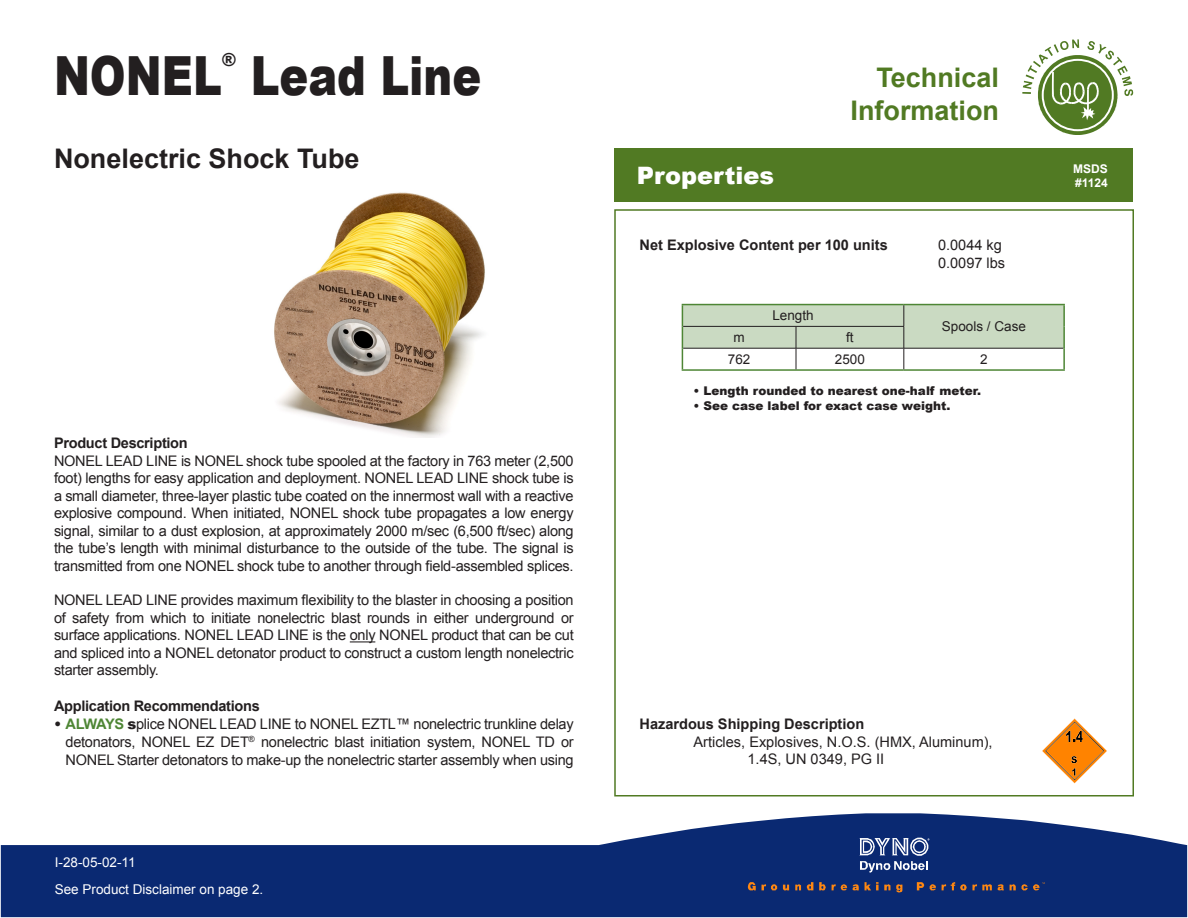
<style>
.page{position:relative;width:1188px;height:918px;background:#fff}
.page>*{position:absolute;margin:0;border:0;box-sizing:border-box;transform-origin:0 0}
.t1{font:900 54px "Arial";color:#231f20;scale:.8 1}
.Heading_1{font:700 27px "Arial";color:#517a23}
.Produktnavn_30_pk_B{font:700 27px "Arial";color:#231f20}
.t2{font:900 24px "Arial";color:#fff}
.t3{font:900 18px "Arial";color:#231f20}
.Heading_1-2{font:14.55px/17.4px "Arial";letter-spacing:-.02em;color:#231f20;text-align:justify}
.Heading_1-3{font:14.55px "Arial";color:#231f20}
.Tekniske_spek__10_pk{font:700 14.55px "Arial";color:#231f20}
.Heading_1-4{font:700 14.55px "Arial";color:#231f20}
.Heading_1-5{font:700 14.55px "Arial";letter-spacing:-.02em;color:#231f20}
.Tekniske_spek__10_pk-2{font:700 14.55px "Arial";letter-spacing:-.02em;color:#231f20}
.Tekniske_spek__10_pk-3{font:14.55px "Arial";color:#231f20}
.Heading_1-6{font:13.5px "Arial";color:#fff}
.Heading_1-7{font:13.5px "Arial";color:#231f20}
.Heading_1-8{font:900 12px "Arial";color:#231f20}
.Heading_1-9{font:700 12px "Arial";color:#fff}
.s1{font-weight:900}
.s2{font-weight:700;color:#4e8635}
</style>
<div class="page">
<svg style="left:1px;top:813px;width:1186px;height:104px;fill:#0a2972"></svg>
<svg style="left:748px;top:882px;width:8px;height:8px"></svg>
<svg style="left:762px;top:884px;width:15px;height:6px"></svg>
<svg style="left:783px;top:885px;width:6px;height:5px"></svg>
<svg style="left:795px;top:884px;width:6px;height:6px"></svg>
<svg style="left:807px;top:882px;width:6px;height:8px"></svg>
<svg style="left:819px;top:882px;width:7px;height:8px"></svg>
<svg style="left:832px;top:884px;width:15px;height:6px"></svg>
<svg style="left:853px;top:884px;width:6px;height:6px"></svg>
<svg style="left:865px;top:882px;width:25px;height:8px"></svg>
<svg style="left:896px;top:884px;width:6px;height:8px"></svg>
<svg style="left:917px;top:882px;width:7px;height:8px"></svg>
<svg style="left:930px;top:884px;width:6px;height:6px"></svg>
<svg style="left:942px;top:882px;width:50px;height:8px"></svg>
<svg style="left:998px;top:884px;width:6px;height:6px"></svg>
<svg style="left:1010px;top:884px;width:6px;height:6px"></svg>
<svg style="left:859px;top:838px;width:71px;height:35px;background:#556b9d"></svg>
<svg style="left:1022px;top:883px;width:23px;height:7px"></svg>
<div style="left:614px;top:148px;width:519px;height:54px;background:#517a23"></div>
<div style="left:614px;top:209px;width:520px;height:587px;border:2px solid #517a23"></div>
<svg style="left:1022px;top:39px;width:111px;height:96px"></svg>
<img style="left:274px;top:192px;width:211px;height:246px">
<svg style="left:350px;top:641px;width:25px;height:1px"></svg>
<hr style="left:682px;top:304px;width:114px;height:1px;background:#4e8635">
<hr style="left:796px;top:304px;width:108px;height:1px;background:#4e8635">
<hr style="left:904px;top:304px;width:161px;height:1px;background:#4e8635">
<hr style="left:1063px;top:305px;width:2px;height:21px;background:#4e8635">
<hr style="left:1063px;top:326px;width:2px;height:22px;background:#4e8635">
<hr style="left:1063px;top:348px;width:2px;height:21px;background:#4e8635">
<hr style="left:682px;top:369px;width:114px;height:2px;background:#4e8635">
<hr style="left:796px;top:369px;width:108px;height:2px;background:#4e8635">
<hr style="left:904px;top:369px;width:161px;height:2px;background:#4e8635">
<svg style="left:682px;top:305px;width:382px;height:64px"></svg>
<svg style="left:1042px;top:718px;width:65px;height:65px"></svg>
<p class="t1" style="left:54px;top:36px;width:211px">NONEL</p>
<p class="t3" style="left:222px;top:47px;width:16px">®</p>
<p class="t1" style="left:251px;top:36px;width:290px">Lead Line</p>
<p class="Produktnavn_30_pk_B" style="left:54px;top:141px;width:307px">Nonelectric Shock Tube</p>
<p class="Tekniske_spek__10_pk-2" style="left:54px;top:434px;width:135px">Product Description</p>
<p class="Heading_1-2" style="left:54px;top:452px;width:521px">NONEL LEAD LINE is NONEL shock tube spooled at the factory in 763 meter (2,500 foot) lengths for easy application and deployment. NONEL LEAD LINE shock tube is a small diameter, three-layer plastic tube coated on the innermost wall with a reactive explosive compound. When initiated, NONEL shock tube propagates a low energy signal, similar to a dust explosion, at approximately 2000 m/sec (6,500 ft/sec) along the tube’s length with minimal disturbance to the outside of the tube. The signal is transmitted from one NONEL shock tube to another through field-assembled splices.</p>
<p class="Heading_1-2" style="left:54px;top:592px;width:521px">NONEL LEAD LINE provides maximum flexibility to the blaster in choosing a position of safety from which to initiate nonelectric blast rounds in either underground or surface applications. NONEL LEAD LINE is the only NONEL product that can be cut and spliced into a NONEL detonator product to construct a custom length nonelectric starter assembly.</p>
<p class="Heading_1-5" style="left:54px;top:696px;width:207px">Application Recommendations</p>
<p class="Heading_1-2" style="left:66px;top:715px;width:510px;line-height:18px;text-indent:-12px"><span class="s1">•</span> <span class="s2">ALWAYS</span> <span class="s1">s</span>plice NONEL LEAD LINE to NONEL EZTL™ nonelectric trunkline delay detonators, NONEL EZ DET<sup>®</sup> nonelectric blast initiation system, NONEL TD or NONEL Starter detonators to make-up the nonelectric starter assembly when using</p>
<p class="Heading_1-6" style="left:55px;top:854px;width:82px">I-28-05-02-11</p>
<p class="Heading_1-6" style="left:55px;top:881px;width:210px">See Product Disclaimer on page 2.</p>
<p class="t2" style="left:637px;top:158px;width:139px">Properties</p>
<p class="Heading_1" style="left:876px;top:60px;width:124px">Technical</p>
<p class="Heading_1" style="left:851px;top:92px;width:150px">Information</p>
<p class="Tekniske_spek__10_pk" style="left:640px;top:236px;width:250px">Net Explosive Content per 100 units</p>
<p class="Tekniske_spek__10_pk-3" style="left:938px;top:236px;width:65px">0.0044 kg</p>
<p class="Tekniske_spek__10_pk-3" style="left:938px;top:254px;width:69px">0.0097 lbs</p>
<p class="Heading_1-7" style="left:772px;top:307px;width:43px">Length</p>
<p class="Heading_1-7" style="left:942px;top:318px;width:86px">Spools / Case</p>
<p class="Heading_1-7" style="left:734px;top:329px;width:13px">m</p>
<p class="Heading_1-7" style="left:846px;top:329px;width:9px">ft</p>
<p class="Heading_1-7" style="left:728px;top:350px;width:24px">762</p>
<p class="Heading_1-7" style="left:835px;top:350px;width:32px">2500</p>
<p class="Heading_1-7" style="left:980px;top:350px;width:9px">2</p>
<p class="Heading_1-8" style="left:694px;top:382px;width:289px">• Length rounded to nearest one-half meter.</p>
<p class="Heading_1-8" style="left:694px;top:397px;width:258px">• See case label for exact case weight.</p>
<p class="Heading_1-9" style="left:1073px;top:161px;width:36px">MSDS</p>
<p class="Heading_1-9" style="left:1075px;top:175px;width:34px">#1124</p>
<p class="Heading_1-4" style="left:640px;top:714px;width:226px">Hazardous Shipping Description</p>
<p class="Heading_1-3" style="left:694px;top:732px;width:301px">Articles, Explosives, N.O.S. (HMX, Aluminum),</p>
<p class="Heading_1-3" style="left:748px;top:749px;width:138px">1.4S, UN 0349, PG II</p>
</div>
